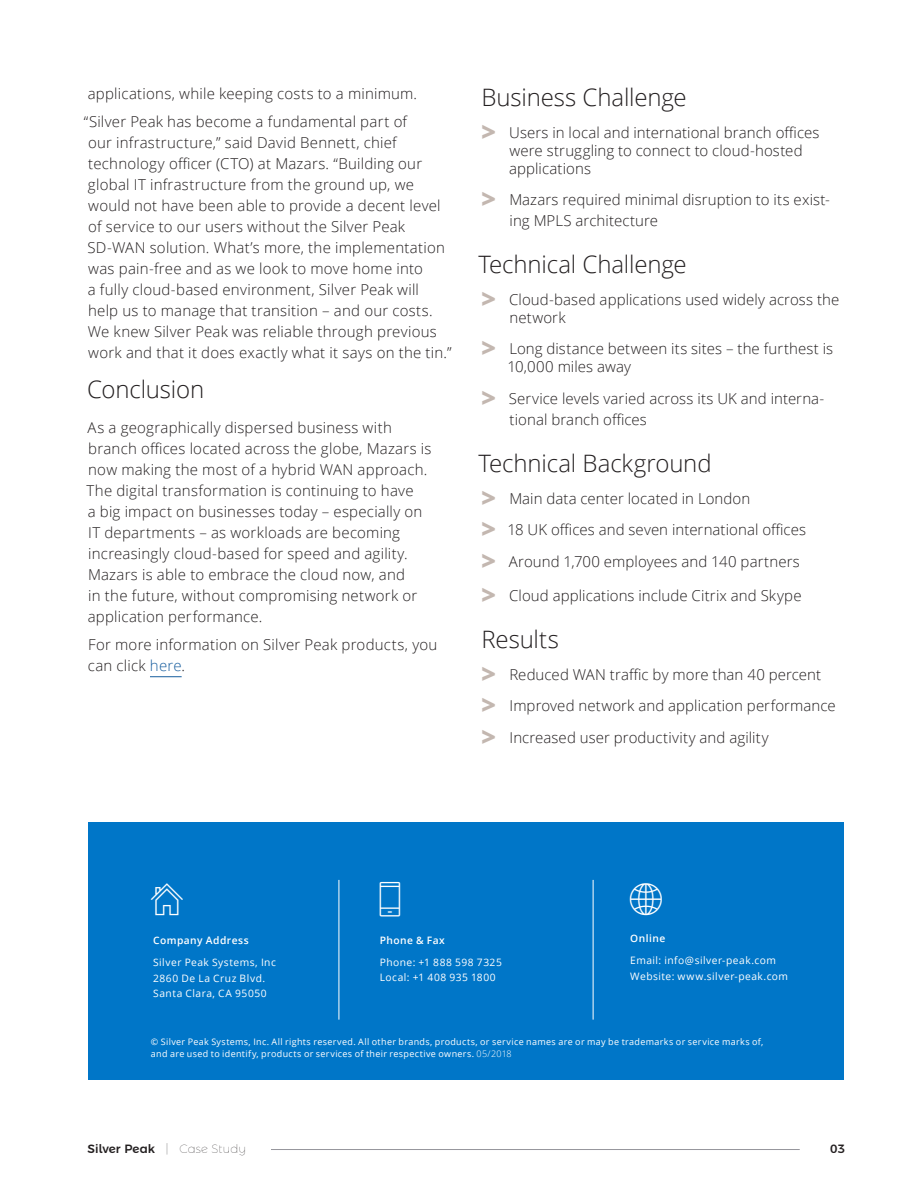
<style>
.page{position:relative;width:918px;height:1188px;background:#fff}
.page>*{position:absolute;margin:0;border:0;box-sizing:border-box;transform-origin:0 0}
.Heading_4{font:300 24px "Open Sans";letter-spacing:-.01em;color:#231f20}
.t1{font:300 15px/21px "Open Sans";letter-spacing:.015em;color:#231f20}
.t2{font:500 12px "Montserrat Alternates";letter-spacing:.005em;color:#231f20}
.Contact_-_Paragraph{font:10.2px "Open Sans";letter-spacing:.045em;color:#fff}
.Contact_Heading{font:600 10.2px "Open Sans";letter-spacing:.045em;color:#fff}
.t3{font:9px/12px "Open Sans";letter-spacing:.035em;color:#fff}
.s1{color:#175d9e}
.s2{font-weight:800;font-size:25.5px;color:#c3b7b0}
.s3{font-weight:300}
.s4{font-weight:100}
</style>
<div class="page">
<hr style="left:150px;top:676px;width:32px;height:1px;background:#175d9e">
<div style="left:88px;top:823px;width:756px;height:257px;background:#0076c8"></div>
<hr style="left:339px;top:880px;width:1px;height:140px;background:#fff">
<hr style="left:593px;top:880px;width:1px;height:140px;background:#fff">
<hr style="left:186px;top:1149px;width:614px;height:1px;background:#96969c">
<div style="left:88px;top:1141px;width:182px;height:22px;background:#fff"></div>
<p class="t1" style="left:88px;top:83px;width:331px">applications, while keeping costs to a minimum.</p>
<p class="t1" style="left:84px;top:111px;width:369px">“Silver Peak has become a fundamental part of<br>our infrastructure,” said David Bennett, chief technology officer (CTO) at Mazars. “Building our global IT infrastructure from the ground up, we would not have been able to provide a decent level of service to our users without the Silver Peak SD-WAN solution. What’s more, the implementation was pain-free and as we look to move home into<br>a fully cloud-based environment, Silver Peak will<br>help us to manage that transition – and our costs.<br>We knew Silver Peak was reliable through previous work and that it does exactly what it says on the tin.”</p>
<p class="Heading_4" style="left:87px;top:373px;width:118px">Conclusion</p>
<p class="t1" style="left:87px;top:417px;width:346px">As a geographically dispersed business with branch offices located across the globe, Mazars is now making the most of a hybrid WAN approach.<br>The digital transformation is continuing to have<br>a big impact on businesses today – especially on IT departments – as workloads are becoming increasingly cloud-based for speed and agility.<br>Mazars is able to embrace the cloud now, and<br>in the future, without compromising network or application performance.</p>
<p class="t1" style="left:88px;top:633px;width:351px">For more information on Silver Peak products, you can click <span class="s1">here</span>.</p>
<p class="Heading_4" style="left:482px;top:81px;width:207px">Business Challenge</p>
<p class="t1" style="left:509px;top:123px;width:312px;line-height:18px;text-indent:-28px"><span class="s2">&gt;</span> Users in local and international branch offices were struggling to connect to cloud-hosted applications</p>
<p class="t1" style="left:510px;top:189px;width:322px;text-indent:-28px"><span class="s2">&gt;</span> Mazars required minimal disruption to its exist&shy;ing MPLS architecture</p>
<p class="Heading_4" style="left:478px;top:248px;width:210px">Technical Challenge</p>
<p class="t1" style="left:510px;top:290px;width:331px;line-height:18px;text-indent:-28px"><span class="s2">&gt;</span> Cloud-based applications used widely across the network</p>
<p class="t1" style="left:507px;top:340px;width:327px;line-height:18px;text-indent:-26px"><span class="s2">&gt;</span> Long distance between its sites – the furthest is<br>10,000 miles away</p>
<p class="t1" style="left:510px;top:388px;width:316px;text-indent:-28px"><span class="s2">&gt;</span> Service levels varied across its UK and interna&shy;tional branch offices</p>
<p class="Heading_4" style="left:478px;top:447px;width:235px">Technical Background</p>
<p class="t1" style="left:481px;top:487px;width:270px"><span class="s2">&gt;</span> Main data center located in London</p>
<p class="t1" style="left:481px;top:519px;width:326px"><span class="s2">&gt;</span> 18 UK offices and seven international offices</p>
<p class="t1" style="left:481px;top:550px;width:320px"><span class="s2">&gt;</span> Around 1,700 employees and 140 partners</p>
<p class="t1" style="left:481px;top:585px;width:322px"><span class="s2">&gt;</span> Cloud applications include Citrix and Skype</p>
<p class="Heading_4" style="left:482px;top:623px;width:79px">Results</p>
<p class="t1" style="left:481px;top:664px;width:341px"><span class="s2">&gt;</span> Reduced WAN traffic by more than 40 percent</p>
<p class="t1" style="left:481px;top:695px;width:356px"><span class="s2">&gt;</span> Improved network and application performance</p>
<p class="t1" style="left:481px;top:727px;width:289px"><span class="s2">&gt;</span> Increased user productivity and agility</p>
<p class="Contact_Heading" style="left:153px;top:933px;width:97px">Company Address</p>
<p class="Contact_-_Paragraph" style="left:153px;top:955px;width:124px">Silver Peak Systems, Inc</p>
<p class="Contact_-_Paragraph" style="left:153px;top:971px;width:113px">2860 De La Cruz Blvd.</p>
<p class="Contact_-_Paragraph" style="left:153px;top:986px;width:115px">Santa Clara, CA 95050</p>
<p class="Contact_Heading" style="left:380px;top:933px;width:67px">Phone &amp; Fax</p>
<p class="Contact_-_Paragraph" style="left:380px;top:955px;width:124px">Phone: +1 888 598 7325</p>
<p class="Contact_-_Paragraph" style="left:380px;top:970px;width:118px">Local: +1 408 935 1800</p>
<p class="Contact_Heading" style="left:630px;top:932px;width:37px">Online</p>
<p class="Contact_-_Paragraph" style="left:630px;top:954px;width:147px">Email: info@silver-peak.com</p>
<p class="Contact_-_Paragraph" style="left:630px;top:969px;width:159px">Website: www.silver-peak.com</p>
<p class="t3" style="left:151px;top:1036px;width:614px">© Silver Peak Systems, Inc. All rights reserved. All other brands, products, or service names are or may be trademarks or service marks of, and are used to identify, products or services of their respective owners. <span class="s3">05/2018</span></p>
<p class="t2" style="left:88px;top:1139px;width:160px">Silver Peak <span class="s4">| Case Study</span></p>
<p class="t2" style="left:830px;top:1139px;width:16px">03</p>
</div>
